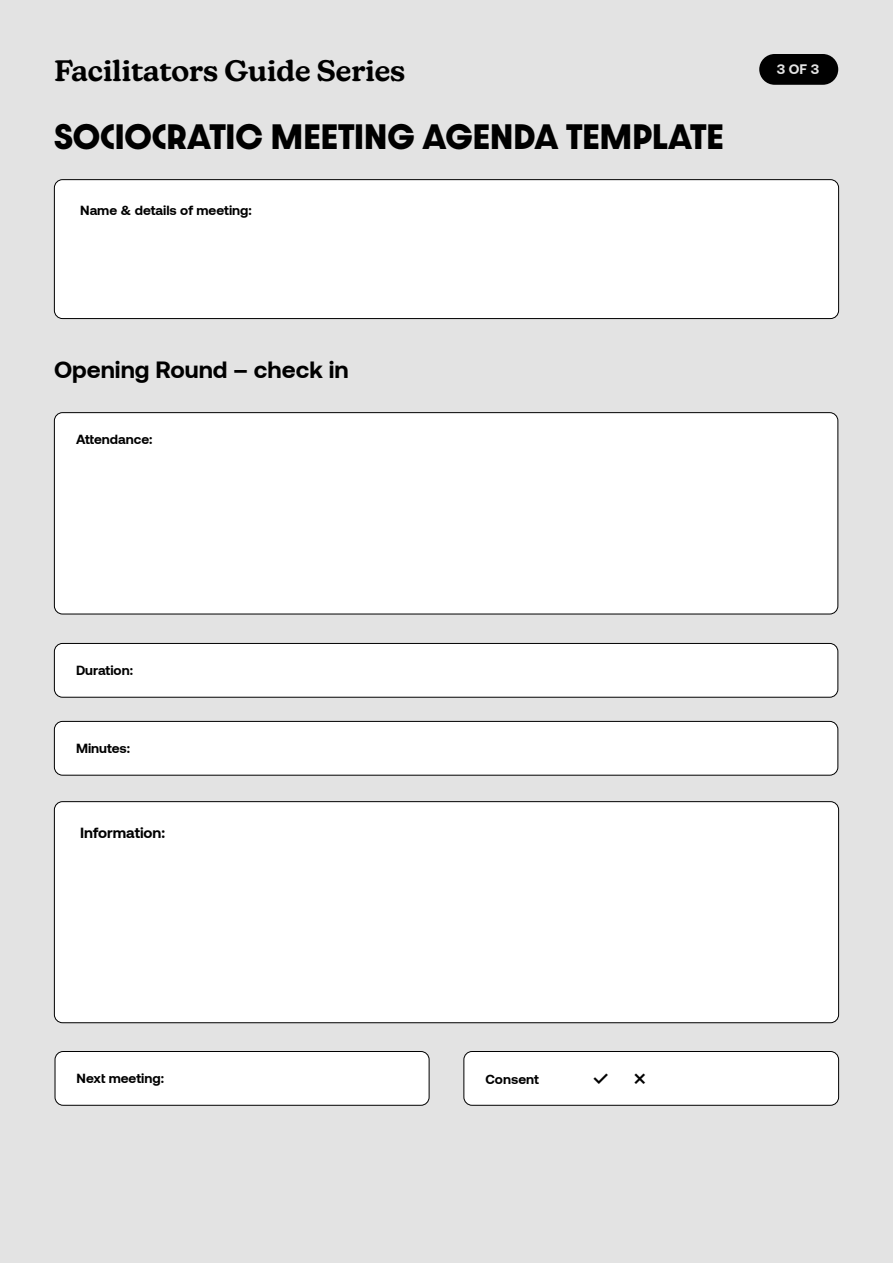
<style>
.page{position:relative;width:893px;height:1263px;background:#e3e3e3}
.page>*{position:absolute;margin:0;border:0;box-sizing:border-box;transform-origin:0 0}
.TOC_HEADING{font:700 30px "Dazzle Unicase";color:#000}
.t1{font:600 29.1px "New Kansas";color:#000}
.t2{font:700 24px "Aeonik";color:#000}
.t3{font:700 15px "Aeonik";color:#000}
.t4{font:700 14.1px "Aeonik";color:#e3e3e3}
.t5{font:700 13.5px "Aeonik";color:#000}
</style>
<div class="page">
<div style="left:54px;top:180px;width:785px;height:139px;background:#fff;border-radius:8px"></div>
<div style="left:54px;top:179px;width:785px;height:140px;border:1px solid #000;border-radius:8px"></div>
<div style="left:54px;top:413px;width:784px;height:201px;background:#fff;border-radius:8px"></div>
<div style="left:54px;top:412px;width:784px;height:202px;border:1px solid #000;border-radius:8px"></div>
<div style="left:54px;top:643px;width:784px;height:54px;background:#fff;border-radius:8px"></div>
<div style="left:54px;top:643px;width:784px;height:55px;border:1px solid #000;border-radius:8px"></div>
<div style="left:54px;top:721px;width:784px;height:54px;background:#fff;border-radius:8px"></div>
<div style="left:54px;top:721px;width:784px;height:54px;border:1px solid #000;border-radius:8px"></div>
<div style="left:54px;top:802px;width:785px;height:221px;background:#fff;border-radius:8px"></div>
<div style="left:54px;top:801px;width:785px;height:222px;border:1px solid #000;border-radius:8px"></div>
<div style="left:55px;top:1051px;width:374px;height:54px;background:#fff;border-radius:8px"></div>
<div style="left:55px;top:1051px;width:374px;height:55px;border:1px solid #000;border-radius:8px"></div>
<div style="left:464px;top:1051px;width:375px;height:54px;background:#fff;border-radius:8px"></div>
<div style="left:463px;top:1051px;width:376px;height:55px;border:1px solid #000;border-radius:8px"></div>
<div style="left:759px;top:54px;width:79px;height:31px;background:#000;border-radius:15px"></div>
<p class="t1" style="left:55px;top:53px;width:352px">Facilitators Guide Series</p>
<p class="t4" style="left:777px;top:61px;width:44px">3 OF 3</p>
<p class="TOC_HEADING" style="left:54px;top:113px;width:671px">SOcIOcRATIC MEETING AGENDA TEMPLATE</p>
<p class="t5" style="left:80px;top:202px;width:173px">Name &amp; details of meeting:</p>
<p class="t2" style="left:54px;top:356px;width:296px">Opening Round – check in</p>
<p class="t5" style="left:76px;top:431px;width:78px">Attendance:</p>
<p class="t5" style="left:76px;top:663px;width:59px">Duration:</p>
<p class="t5" style="left:76px;top:740px;width:56px">Minutes:</p>
<p class="t3" style="left:80px;top:824px;width:86px">Information:</p>
<p class="t5" style="left:77px;top:1071px;width:89px">Next meeting:</p>
<p class="t5" style="left:485px;top:1071px;width:55px">Consent</p>
<p class="t3" style="left:593px;top:1070px;width:54px">✓ ✕</p>
</div>
